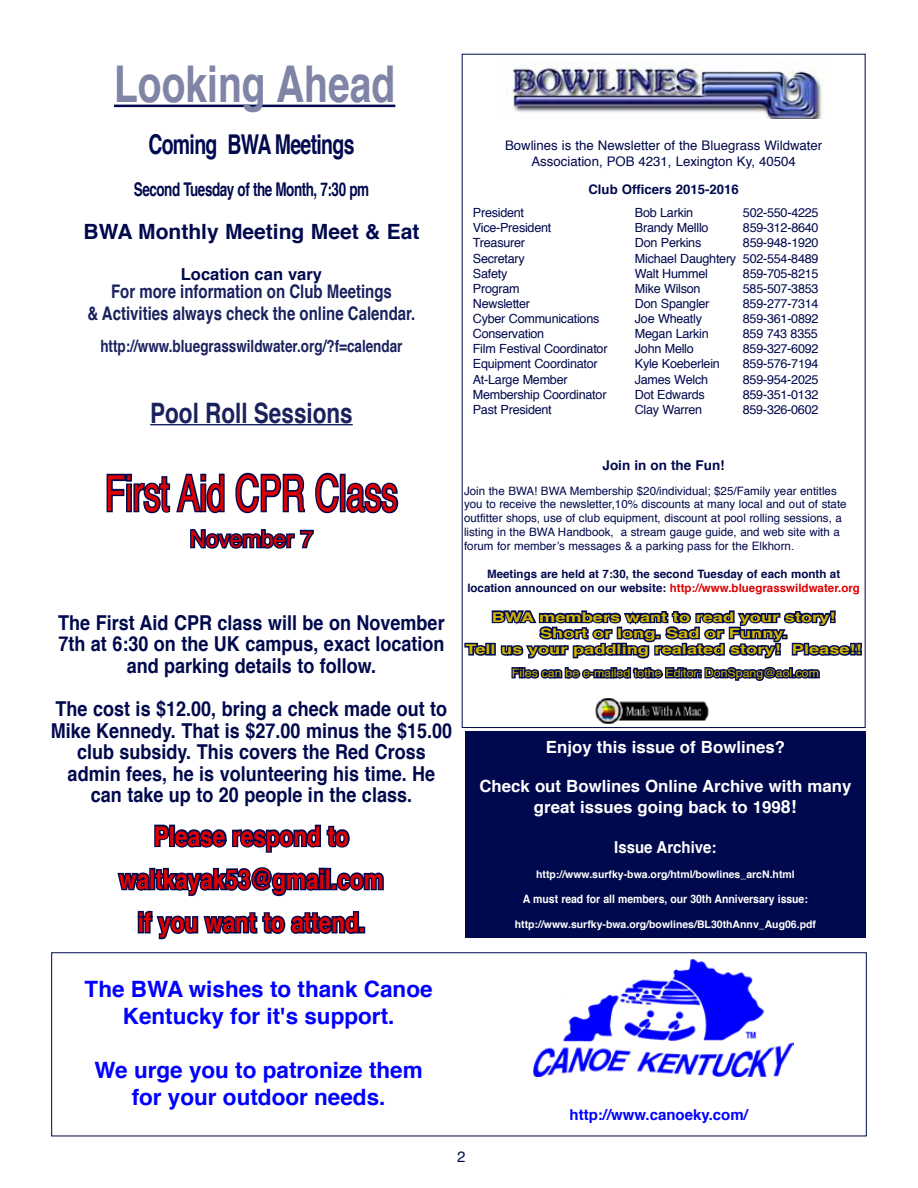
<style>
.page{position:relative;width:918px;height:1188px;background:#fff}
.page>*{position:absolute;margin:0;border:0;box-sizing:border-box;transform-origin:0 0}
.t1{font:700 50.7px "Helvetica";color:#8084a6;scale:.77 1}
.t2{font:49.5px "Helvetica";color:#d00;scale:.67 1}
.t3{font:700 28.2px "Helvetica";color:#1a225e;scale:.8 1}
.t4{font:700 27.3px "Helvetica";letter-spacing:-.035em;color:#00094d;scale:.71 1}
.t5{font:700 27px/43.2px "Helvetica";color:#e10000;text-align:center;scale:.83 1}
.t6{font:700 22.5px/27px "Helvetica";color:#00f;text-align:center}
.t7{font:22.5px "Helvetica";color:#d00}
.t8{font:700 21px "Helvetica";color:#00094d}
.t9{font:700 20.55px/21.6px "Helvetica";color:#00094d;text-align:center;scale:.88 1}
.t10{font:700 18.9px "Helvetica";letter-spacing:-.035em;color:#00094d;scale:.71 1}
.t11{font:700 18.75px/21.6px "Helvetica";color:#1a225e;text-align:center;scale:.8 1}
.t12{font:700 16.8px/21.6px "Helvetica";color:#fff;text-align:center}
.t13{font:700 16.8px "Helvetica";color:#1a225e;scale:.8 1}
.t14{font:700 16.5px "Helvetica";color:#00094d}
.t15{font:700 16.5px "Helvetica";color:#fff;scale:.91 1}
.t16{font:700 15px "Helvetica";color:#00f}
.t17{font:15px "Helvetica";color:#00094d}
.t18{font:700 13.5px/16.2px "Helvetica";color:#d3b600;text-align:center;scale:1.35 1}
.t19{font:700 13.5px "Helvetica";color:#00094d}
.t20{font:13.2px/15.9px "Helvetica";color:#00094d;text-align:center}
.t21{font:700 13.2px "Helvetica";color:#00094d}
.t22{font:12.6px "Helvetica";letter-spacing:-.02em;color:#00094d}
.t23{font:11.55px/13.8px "Helvetica";color:#00094d}
.t24{font:700 11.55px/13.8px "Helvetica";color:#00094d;text-align:center}
.t25{font:700 11.55px "Helvetica";letter-spacing:-.005em;color:#fff;scale:.91 1}
.t26{font:11.55px "Helvetica";color:#d3b600;scale:1.07 1}
.t27{font:700 10.5px "Helvetica";color:#fff}
.s1{color:#d00}
.s2{font-size:18px}
</style>
<div class="page">
<svg style="left:464px;top:610px;width:398px;height:71px"></svg>
<img style="left:506px;top:63px;width:320px;height:56px">
<img style="left:595px;top:698px;width:114px;height:26px">
<svg style="left:106px;top:424px;width:293px;height:125px"></svg>
<svg style="left:154px;top:824px;width:196px;height:29px"></svg>
<svg style="left:117px;top:867px;width:267px;height:73px"></svg>
<hr style="left:114px;top:105px;width:281px;height:2px;background:#00094d">
<img style="left:534px;top:960px;width:260px;height:116px">
<div style="left:465px;top:731px;width:401px;height:207px;background:#00094d"></div>
<h1 class="t1" style="left:114px;top:43px;width:367px">Looking Ahead</h1>
<h3 class="t4" style="left:148px;top:123px;width:292px">Coming BWA Meetings</h3>
<h3 class="t10" style="left:134px;top:174px;width:333px">Second Tuesday of the Month, 7:30 pm</h3>
<h3 class="t8" style="left:84px;top:215px;width:337px">BWA Monthly Meeting Meet &amp; Eat</h3>
<h3 class="t14" style="left:181px;top:261px;width:143px">Location can vary</h3>
<h3 class="t11" style="left:88px;top:281px;width:411px">For more information on Club Meetings<br>&amp; Activities always check the online Calendar.</h3>
<h3 class="t13" style="left:100px;top:333px;width:379px">http://www.bluegrasswildwater.org/?f=calendar</h3>
<h3 class="t3" style="left:150px;top:390px;width:255px">Pool Roll Sessions</h3>
<p class="t20" style="left:505px;top:138px;width:319px">Bowlines is the Newsletter of the Bluegrass Wildwater<br>Association, POB 4231, Lexington Ky, 40504</p>
<p class="t21" style="left:588px;top:179px;width:152px">Club Officers 2015-2016</p>
<p class="t22" style="left:473px;top:203px;width:53px">President</p>
<p class="t22" style="left:635px;top:203px;width:60px">Bob Larkin</p>
<p class="t22" style="left:743px;top:203px;width:77px">502-550-4225</p>
<p class="t22" style="left:473px;top:218px;width:80px">Vice-President</p>
<p class="t22" style="left:635px;top:218px;width:75px">Brandy Melllo</p>
<p class="t22" style="left:743px;top:218px;width:77px">859-312-8640</p>
<p class="t22" style="left:473px;top:233px;width:54px">Treasurer</p>
<p class="t22" style="left:635px;top:233px;width:68px">Don Perkins</p>
<p class="t22" style="left:743px;top:233px;width:77px">859-948-1920</p>
<p class="t22" style="left:473px;top:248px;width:53px">Secretary</p>
<p class="t22" style="left:635px;top:248px;width:185px">Michael Daughtery 502-554-8489</p>
<p class="t22" style="left:473px;top:264px;width:36px">Safety</p>
<p class="t22" style="left:635px;top:264px;width:74px">Walt Hummel</p>
<p class="t22" style="left:743px;top:264px;width:77px">859-705-8215</p>
<p class="t22" style="left:473px;top:279px;width:48px">Program</p>
<p class="t22" style="left:635px;top:279px;width:67px">Mike Wilson</p>
<p class="t22" style="left:743px;top:279px;width:77px">585-507-3853</p>
<p class="t22" style="left:473px;top:294px;width:59px">Newsletter</p>
<p class="t22" style="left:635px;top:294px;width:76px">Don Spangler</p>
<p class="t22" style="left:743px;top:294px;width:77px">859-277-7314</p>
<p class="t22" style="left:473px;top:309px;width:128px">Cyber Communications</p>
<p class="t22" style="left:635px;top:309px;width:69px">Joe Wheatly</p>
<p class="t22" style="left:743px;top:309px;width:77px">859-361-0892</p>
<p class="t22" style="left:473px;top:324px;width:73px">Conservation</p>
<p class="t22" style="left:635px;top:324px;width:75px">Megan Larkin</p>
<p class="t22" style="left:743px;top:324px;width:76px">859 743 8355</p>
<p class="t22" style="left:473px;top:339px;width:136px">Film Festival Coordinator</p>
<p class="t22" style="left:635px;top:339px;width:61px">John Mello</p>
<p class="t22" style="left:743px;top:339px;width:77px">859-327-6092</p>
<p class="t22" style="left:473px;top:354px;width:126px">Equipment Coordinator</p>
<p class="t22" style="left:635px;top:354px;width:87px">Kyle Koeberlein</p>
<p class="t22" style="left:743px;top:354px;width:77px">859-576-7194</p>
<p class="t22" style="left:473px;top:369px;width:96px">At-Large Member</p>
<p class="t22" style="left:635px;top:369px;width:75px">James Welch</p>
<p class="t22" style="left:743px;top:369px;width:77px">859-954-2025</p>
<p class="t22" style="left:473px;top:385px;width:135px">Membership Coordinator</p>
<p class="t22" style="left:635px;top:385px;width:71px">Dot Edwards</p>
<p class="t22" style="left:743px;top:385px;width:77px">859-351-0132</p>
<p class="t22" style="left:473px;top:400px;width:81px">Past President</p>
<p class="t22" style="left:635px;top:400px;width:69px">Clay Warren</p>
<p class="t22" style="left:743px;top:400px;width:77px">859-326-0602</p>
<h2 class="t2" style="left:105px;top:455px;width:438px">First Aid CPR Class</h2>
<h3 class="t7" style="left:190px;top:522px;width:125px">November 7</h3>
<h3 class="t9" style="left:58px;top:612px;width:441px">The First Aid CPR class will be on November<br>7th at 6:30 on the UK campus, exact location and parking details to follow.</h3>
<h3 class="t9" style="left:51px;top:698px;width:458px">The cost is $12.00, bring a check made out to Mike Kennedy. That is $27.00 minus the $15.00 club subsidy. This covers the Red Cross admin fees, he is volunteering his time. He can take up to 20 people in the class.</h3>
<h3 class="t5" style="left:119px;top:815px;width:320px">Please respond to waltkayak53@gmail.com if you want to attend.</h3>
<p class="t19" style="left:603px;top:454px;width:124px">Join in on the Fun!</p>
<p class="t23" style="left:464px;top:484px;width:384px">Join the BWA! BWA Membership $20/individual; $25/Family year entitles you to receive the newsletter,10% discounts at many local and out of state outfitter shops, use of club equipment, discount at pool rolling sessions, a listing in the BWA Handbook, a stream gauge guide, and web site with a forum for member’s messages &amp; a parking pass for the Elkhorn.</p>
<p class="t24" style="left:467px;top:567px;width:394px">Meetings are held at 7:30, the second Tuesday of each month at location announced on our website: <span class="s1">http://www.bluegrasswildwater.org</span></p>
<p class="t18" style="left:466px;top:609px;width:295px">BWA members want to read your story!<br>Short or long. Sad or Funny.<br>Tell us your paddling realated story! Please!!</p>
<p class="t26" style="left:512px;top:664px;width:289px">Files can be e-mailed tothe Editor: DonSpang@aol.com</p>
<h3 class="t12" style="left:546px;top:737px;width:241px">Enjoy this issue of Bowlines?</h3>
<h3 class="t12" style="left:480px;top:775px;width:373px">Check out Bowlines Online Archive with many great issues going back to 199<span class="s2">8!</span></h3>
<h3 class="t15" style="left:614px;top:834px;width:114px">Issue Archive:</h3>
<p class="t27" style="left:536px;top:866px;width:260px">http://www.surfky-bwa.org/html/bowlines_arcN.html</p>
<p class="t25" style="left:523px;top:890px;width:315px">A must read for all members, our 30th Anniversary issue:</p>
<p class="t27" style="left:515px;top:916px;width:303px">http://www.surfky-bwa.org/bowlines/BL30thAnnv_Aug06.pdf</p>
<h3 class="t6" style="left:85px;top:976px;width:349px">The BWA wishes to thank Canoe<br>Kentucky for it's support.</h3>
<h3 class="t6" style="left:94px;top:1057px;width:330px">We urge you to patronize them for your outdoor needs.</h3>
<p class="t16" style="left:570px;top:1103px;width:180px">http://www.canoeky.com/</p>
<p class="t17" style="left:457px;top:1145px;width:10px">2</p>
</div>
